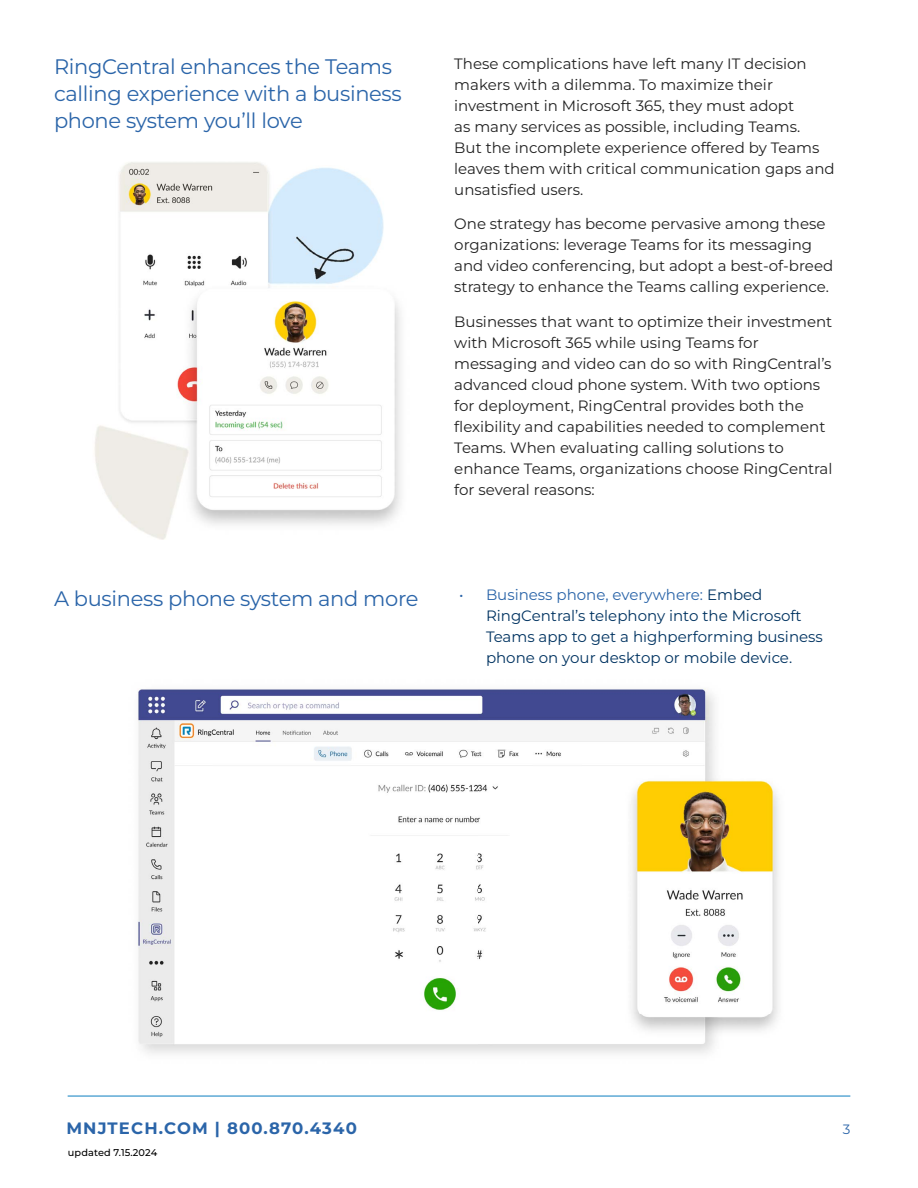
<style>
.page{position:relative;width:918px;height:1188px;background:#fff}
.page>*{position:absolute;margin:0;border:0;box-sizing:border-box;transform-origin:0 0}
.t1{font:21px/27px "Montserrat";letter-spacing:-.015em;color:#2b65a9}
.t2{font:700 16.5px "Montserrat";letter-spacing:.07em;color:#2b65a9}
.t3{font:15px/21px "Montserrat";color:#222}
.t4{font:15px/21px "Montserrat";color:#003361}
.t5{font:13.5px "Montserrat";color:#2b65a9}
.t6{font:500 9.75px "Montserrat";letter-spacing:.01em;color:#000}
.s1{color:#2b65a9}
</style>
<div class="page">
<hr style="left:68px;top:1096px;width:782px;height:1px;background:#0c7ec0">
<img style="left:137px;top:688px;width:642px;height:366px">
<img style="left:94px;top:162px;width:307px;height:378px">
<h1 class="t1" style="left:54px;top:53px;width:349px">RingCentral enhances the Teams calling experience with a business phone system you’ll love</h1>
<p class="t3" style="left:454px;top:52px;width:382px">These complications have left many IT decision makers with a dilemma. To maximize their investment in Microsoft 365, they must adopt<br>as many services as possible, including Teams.<br>But the incomplete experience offered by Teams leaves them with critical communication gaps and unsatisfied users.</p>
<p class="t3" style="left:454px;top:213px;width:380px">One strategy has become pervasive among these organizations: leverage Teams for its messaging and video conferencing, but adopt a best-of-breed strategy to enhance the Teams calling experience.</p>
<p class="t3" style="left:454px;top:310px;width:380px">Businesses that want to optimize their investment with Microsoft 365 while using Teams for messaging and video can do so with RingCentral’s advanced cloud phone system. With two options for deployment, RingCentral provides both the flexibility and capabilities needed to complement Teams. When evaluating calling solutions to enhance Teams, organizations choose RingCentral for several reasons:</p>
<h1 class="t1" style="left:54px;top:584px;width:366px">A business phone system and more</h1>
<p class="t4" style="left:486px;top:584px;width:338px;text-indent:-27px"><span class="s1">• Business phone, everywhere:</span> Embed RingCentral’s telephony into the Microsoft Teams app to get a highperforming business phone on your desktop or mobile device.</p>
<p class="t2" style="left:66px;top:1116px;width:292px">MNJTECH.COM | 800.870.4340</p>
<p class="t5" style="left:843px;top:1120px;width:9px">3</p>
<p class="t6" style="left:68px;top:1146px;width:91px">updated 7.15.2024</p>
</div>
